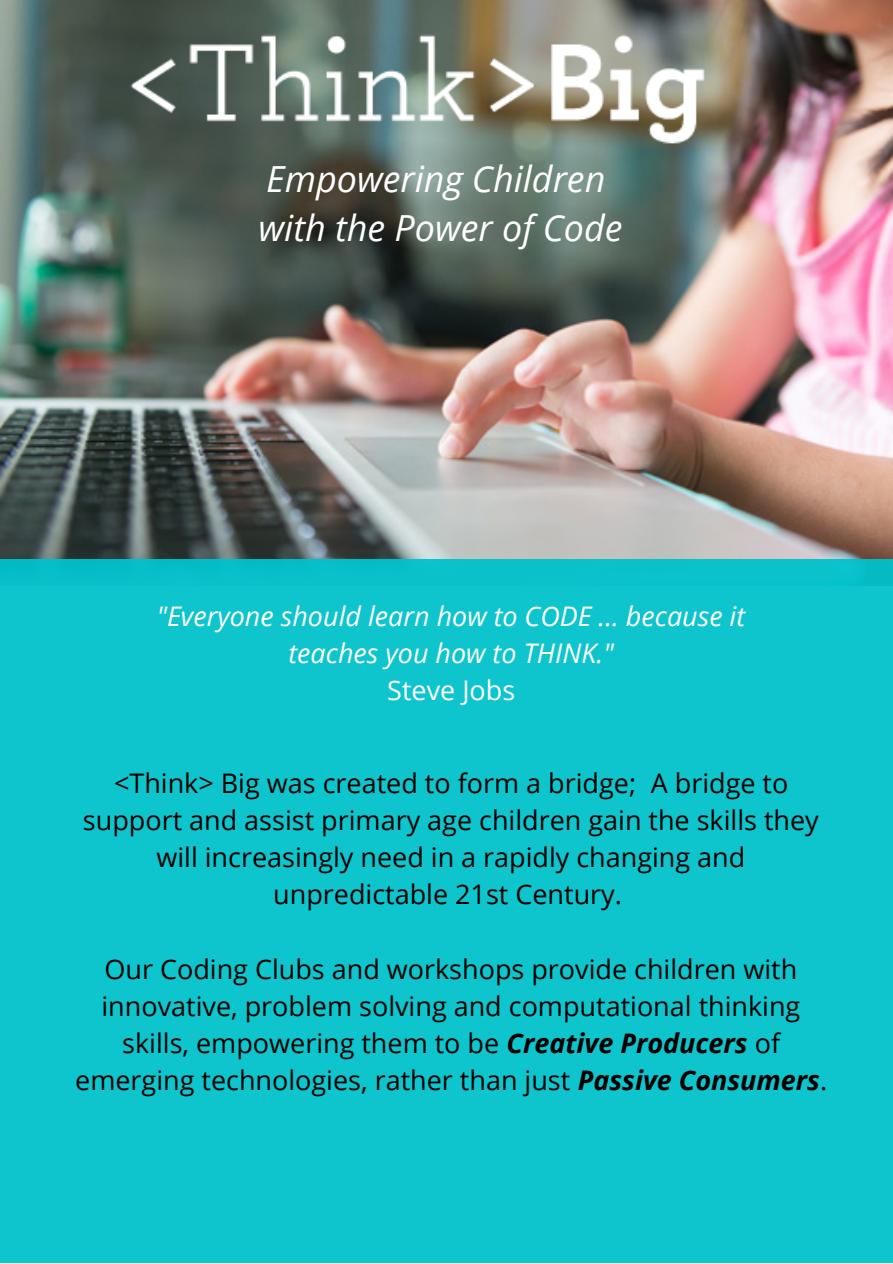
<style>
.page{position:relative;width:893px;height:1264px;background:#fff}
.page>*{position:absolute;margin:0;border:0;box-sizing:border-box;transform-origin:0 0}
.t1{font:italic 36px "Open Sans";color:#fff}
.t2{font:27px/37px "Open Sans";color:#000;text-align:center}
.t3{font:italic 27px/37px "Open Sans";color:#fff;text-align:center}
.t4{font:27px "Open Sans";color:#fff}
.s1{font-weight:700;font-style:italic}
</style>
<div class="page">
<img style="left:0;top:288px;width:892px;height:271px">
<div style="left:0;top:559px;width:892px;height:703px;background:#0ec5cd"></div>
<img style="left:0;top:0;width:892px;height:288px">
<p class="t1" style="left:266px;top:153px;width:340px">Empowering Children</p>
<p class="t1" style="left:258px;top:203px;width:365px">with the Power of Code</p>
<p class="t3" style="left:157px;top:597px;width:590px">"Everyone should learn how to CODE ... because it teaches you how to THINK."</p>
<p class="t4" style="left:387px;top:671px;width:129px">Steve Jobs</p>
<p class="t2" style="left:83px;top:764px;width:737px">&lt;Think&gt; Big was created to form a bridge; A bridge to support and assist primary age children gain the skills they will increasingly need in a rapidly changing and unpredictable 21st Century.</p>
<p class="t2" style="left:75px;top:949px;width:753px">Our Coding Clubs and workshops provide children with innovative, problem solving and computational thinking skills, empowering them to be <span class="s1">Creative Producers</span> of emerging technologies, rather than just <span class="s1">Passive Consumers</span>.</p>
</div>
